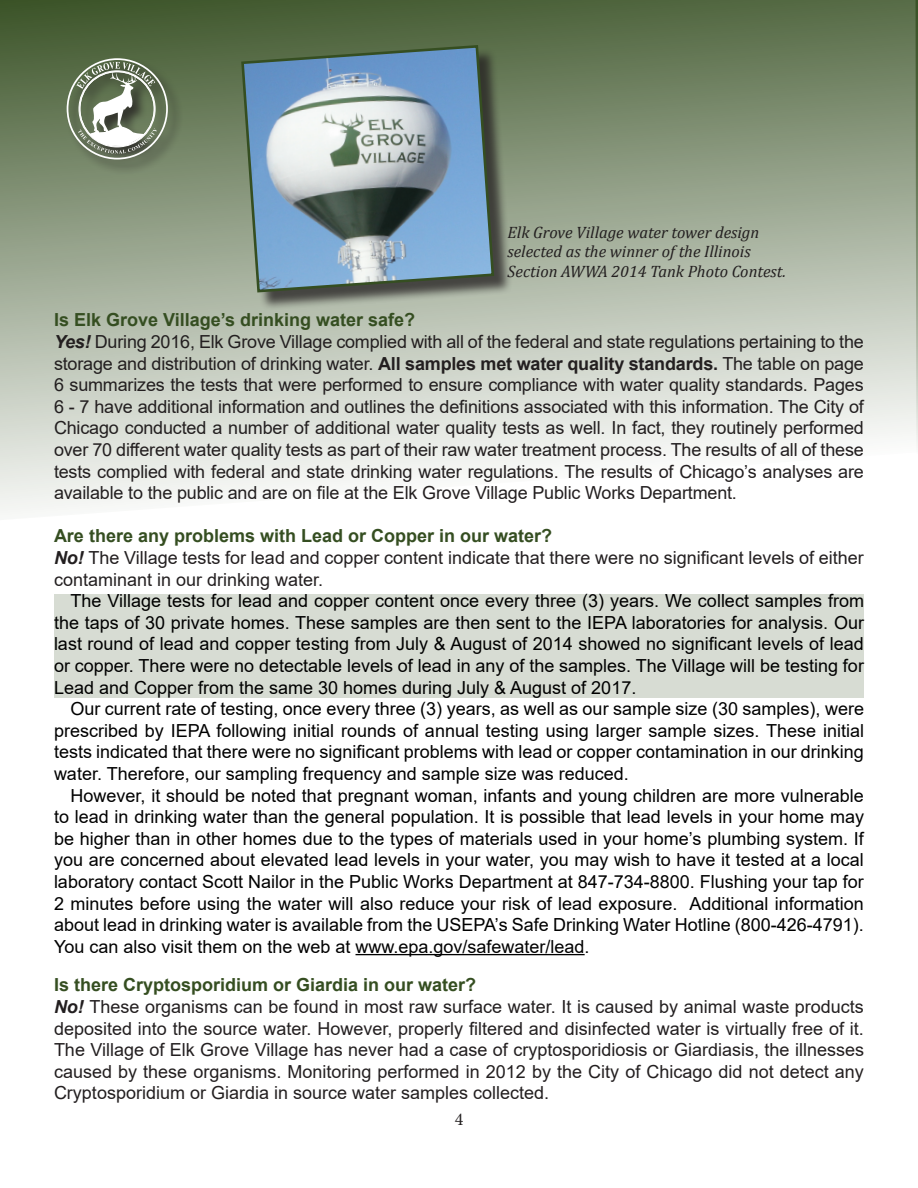
<style>
.page{position:relative;width:918px;height:1188px;background:#fff}
.page>*{position:absolute;margin:0;border:0;box-sizing:border-box;transform-origin:0 0}
.text_indent{font:18px/21.6px "Arial";color:#000;text-align:justify}
.text_flush{font:18px/21.6px "Arial";color:#231f20;text-align:justify}
.Heading_1{font:700 18px "Arial";color:#354e21}
.t1{font:18px "Minion Pro";color:#231f20}
.t2{font:italic 16.5px/19.8px "Cambria";color:#231f20}
.s1{font-weight:700;font-style:italic}
.s2{font-weight:700}
</style>
<div class="page">
<div style="left:54px;top:594px;width:810px;height:104px;background:#d7dcd3"></div>
<svg style="left:0;top:0;width:916px;height:513px;background:#aeb8a6"></svg>
<div style="left:66px;top:58px;width:117px;height:117px;background:#231f20;opacity:.75"></div>
<svg style="left:67px;top:58px;width:101px;height:102px"></svg>
<hr style="left:356px;top:954px;width:229px;height:1px;background:#000">
<div style="left:244px;top:48px;width:268px;height:263px;background:#231f20;opacity:.75"></div>
<svg style="left:240px;top:44px;width:256px;height:250px;background:#829dac"></svg>
<svg style="left:916px;top:0;width:2px;height:448px"></svg>
<p class="t2" style="left:508px;top:222px;width:280px">Elk Grove Village water tower design selected as the winner of the Illinois<br>Section AWWA 2014 Tank Photo Contest.</p>
<p class="Heading_1" style="left:54px;top:307px;width:363px">Is Elk Grove Village’s drinking water safe?</p>
<p class="text_flush" style="left:54px;top:331px;width:811px"><span class="s1">Yes!</span> During 2016, Elk Grove Village complied with all of the federal and state regulations pertaining to the storage and distribution of drinking water. <span class="s2">All samples met water quality standards.</span> The table on page 6 summarizes the tests that were performed to ensure compliance with water quality standards. Pages 6 - 7 have additional information and outlines the definitions associated with this information. The City of Chicago conducted a number of additional water quality tests as well. In fact, they routinely performed over 70 different water quality tests as part of their raw water treatment process. The results of all of these tests complied with federal and state drinking water regulations. The results of Chicago’s analyses are available to the public and are on file at the Elk Grove Village Public Works Department.</p>
<p class="Heading_1" style="left:54px;top:523px;width:500px">Are there any problems with Lead or Copper in our water?</p>
<p class="text_flush" style="left:54px;top:547px;width:811px"><span class="s1">No!</span> The Village tests for lead and copper content indicate that there were no significant levels of either contaminant in our drinking water.</p>
<p class="text_indent" style="left:54px;top:590px;width:812px;text-indent:16px">The Village tests for lead and copper content once every three (3) years. We collect samples from the taps of 30 private homes. These samples are then sent to the IEPA laboratories for analysis. Our last round of lead and copper testing from July &amp; August of 2014 showed no significant levels of lead or copper. There were no detectable levels of lead in any of the samples. The Village will be testing for Lead and Copper from the same 30 homes during July &amp; August of 2017.</p>
<p class="text_indent" style="left:54px;top:698px;width:812px;text-indent:16px">Our current rate of testing, once every three (3) years, as well as our sample size (30 samples), were prescribed by IEPA following initial rounds of annual testing using larger sample sizes. These initial tests indicated that there were no significant problems with lead or copper contamination in our drinking water. Therefore, our sampling frequency and sample size was reduced.</p>
<p class="text_indent" style="left:54px;top:784px;width:812px;text-indent:16px">However, it should be noted that pregnant woman, infants and young children are more vulnerable to lead in drinking water than the general population. It is possible that lead levels in your home may be higher than in other homes due to the types of materials used in your home’s plumbing system. If you are concerned about elevated lead levels in your water, you may wish to have it tested at a local laboratory contact Scott Nailor in the Public Works Department at 847-734-8800. Flushing your tap for 2 minutes before using the water will also reduce your risk of lead exposure. Additional information about lead in drinking water is available from the USEPA’s Safe Drinking Water Hotline (800-426-4791).<br>You can also visit them on the web at www.epa.gov/safewater/lead.</p>
<p class="Heading_1" style="left:54px;top:972px;width:424px">Is there Cryptosporidium or Giardia in our water?</p>
<p class="text_flush" style="left:54px;top:996px;width:812px"><span class="s1">No!</span> These organisms can be found in most raw surface water. It is caused by animal waste products deposited into the source water. However, properly filtered and disinfected water is virtually free of it.<br>The Village of Elk Grove Village has never had a case of cryptosporidiosis or Giardiasis, the illnesses caused by these organisms. Monitoring performed in 2012 by the City of Chicago did not detect any Cryptosporidium or Giardia in source water samples collected.</p>
<p class="t1" style="left:455px;top:1108px;width:10px">4</p>
</div>
